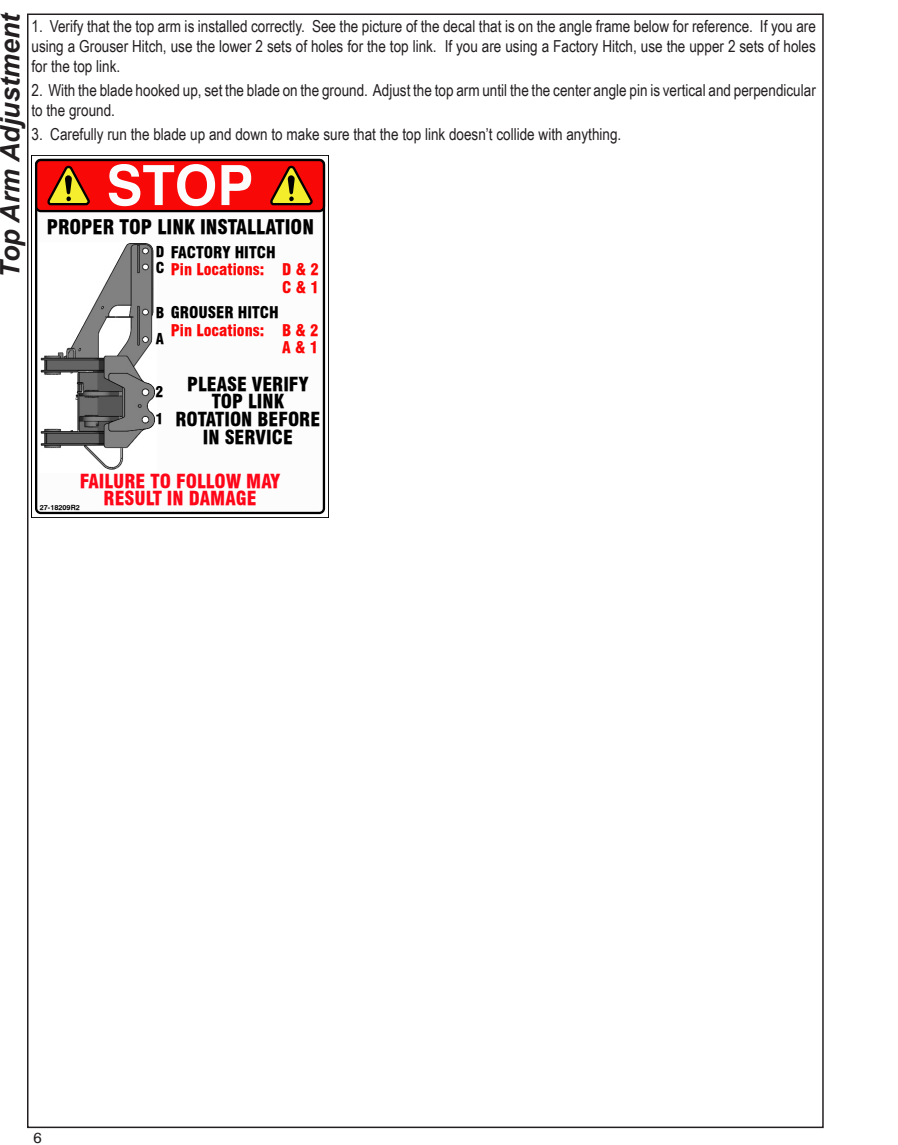
<style>
.page{position:relative;width:898px;height:1145px;background:#fff}
.page>*{position:absolute;margin:0;border:0;box-sizing:border-box;transform-origin:0 0}
.t1{font:700 55.65px "Halvett";color:#fcfcfc}
.t2{font:italic 700 27px "Arial";color:#231f20}
.t3{font:19.35px "Halvett Black Cond";color:#000}
.t4{font:18.6px/17.5px "Halvett Black Cond";color:#000;text-align:center}
.t5{font:18.6px/17.5px "Halvett Black Cond";color:#ff0619;text-align:center}
.t6{font:16.5px/19.8px "Arial Narrow";color:#231f20;text-align:justify}
.t7{font:15.45px "Halvett Black Cond";color:#fc0606}
.t8{font:15.45px "Halvett Black Cond";color:#000}
.t9{font:15px "Halvett";color:#231f20}
.t10{font:14.4px "Halvett Black Cond";color:#000}
.t11{font:700 7.2px "Halvett";color:#000}
.s1{font-size:14.4px}
</style>
<div class="page">
<div style="left:35px;top:159px;width:290px;height:355px;border:2px solid #000;border-radius:5px"></div>
<img style="left:40px;top:243px;width:115px;height:227px">
<div style="left:36px;top:160px;width:288px;height:51px;background:#f90808;border-radius:5px"></div>
<div style="left:35px;top:159px;width:290px;height:53px;border:2px solid #000;border-radius:5px"></div>
<svg style="left:44px;top:161px;width:50px;height:45px"></svg>
<svg style="left:270px;top:167px;width:43px;height:39px"></svg>
<p class="t2" style="left:-8px;top:277px;width:267px;rotate:-90deg">Top Arm Adjustment</p>
<p class="t6" style="left:32px;top:16px;width:786px">1. Verify that the top arm is installed correctly. See the picture of the decal that is on the angle frame below for reference. If you are using a Grouser Hitch, use the lower 2 sets of holes for the top link. If you are using a Factory Hitch, use the upper 2 sets of holes for the top link.</p>
<p class="t6" style="left:32px;top:80px;width:786px">2. With the blade hooked up, set the blade on the ground. Adjust the top arm until the the center angle pin is vertical and perpendicular to the ground.</p>
<p class="t6" style="left:32px;top:124px;width:591px">3. Carefully run the blade up and down to make sure that the top link doesn’t collide with anything.</p>
<p class="t1" style="left:107px;top:151px;width:148px">STOP</p>
<p class="t3" style="left:47px;top:215px;width:269px">PROPER TOP LINK INSTALLATION</p>
<p class="t8" style="left:156px;top:243px;width:121px"><span class="s1">D</span> FACTORY HITCH</p>
<p class="t7" style="left:171px;top:260px;width:149px">Pin Locations: D &amp; 2</p>
<p class="t7" style="left:282px;top:278px;width:38px">C &amp; 1</p>
<p class="t10" style="left:156px;top:259px;width:10px">C</p>
<p class="t8" style="left:156px;top:303px;width:125px"><span class="s1">B</span> GROUSER HITCH</p>
<p class="t7" style="left:171px;top:321px;width:149px">Pin Locations: B &amp; 2</p>
<p class="t7" style="left:282px;top:338px;width:37px">A &amp; 1</p>
<p class="t10" style="left:156px;top:330px;width:10px">A</p>
<p class="t4" style="left:175px;top:375px;width:146px">PLEASE VERIFY<br>TOP LINK<br>ROTATION BEFORE<br>IN SERVICE</p>
<p class="t5" style="left:80px;top:472px;width:202px">FAILURE TO FOLLOW MAY<br>RESULT IN DAMAGE</p>
<p class="t10" style="left:155px;top:382px;width:9px">2</p>
<p class="t10" style="left:155px;top:410px;width:9px">1</p>
<p class="t11" style="left:40px;top:503px;width:42px">27-18209R2</p>
<p class="t9" style="left:33px;top:1128px;width:10px">6</p>
</div>
